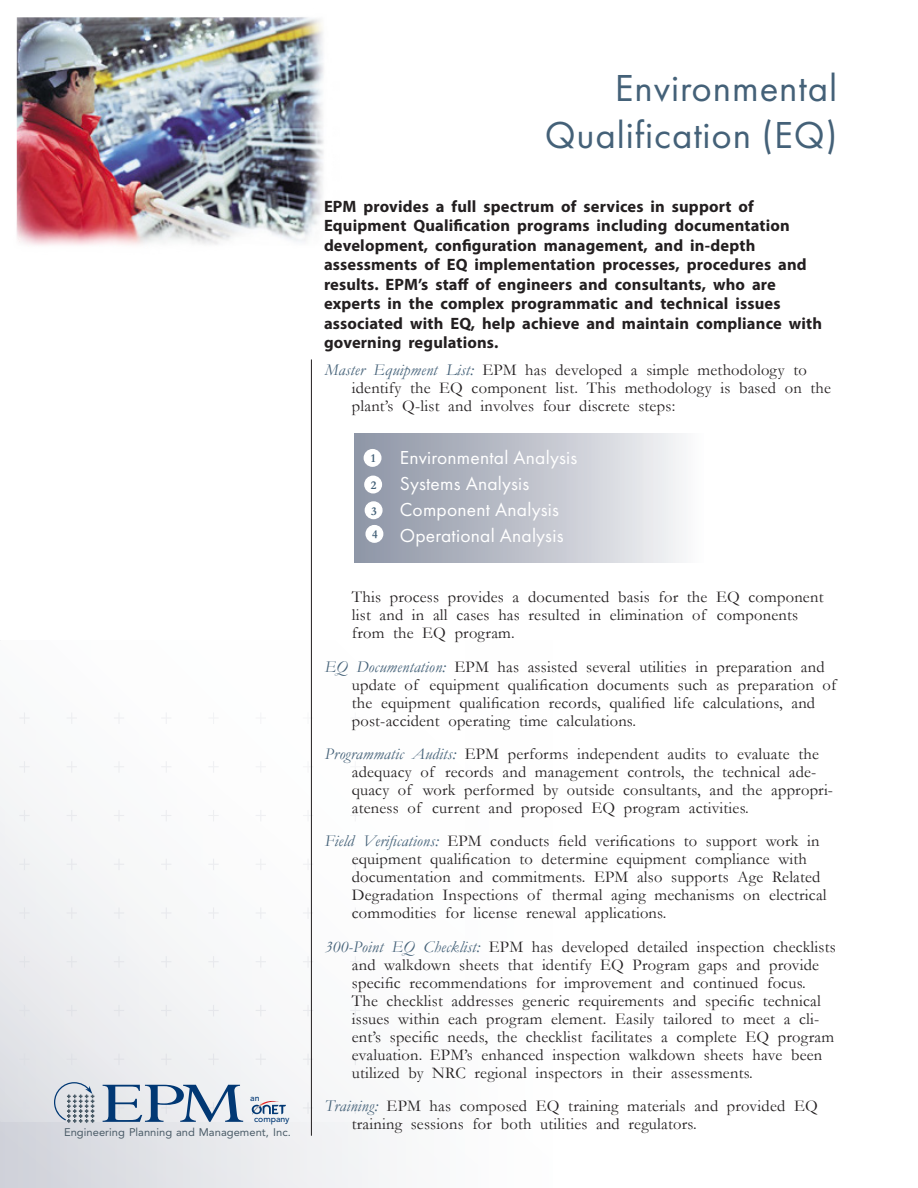
<style>
.page{position:relative;width:918px;height:1188px;background:#fff}
.page>*{position:absolute;margin:0;border:0;box-sizing:border-box;transform-origin:0 0}
.t1{font:64.8px "Perpetua";color:#013874;scale:1.39 1}
.Subhead_2A{font:39px/46.8px "Futura PT";letter-spacing:.02em;color:#446178;text-align:right}
.Subhead_2c{font:19.5px "Futura PT";letter-spacing:.01em;color:#fff}
.Body_2{font:16.5px/18px "Garamond";letter-spacing:.01em;color:#231f20}
.PageMaker_Defaults{font:700 16.5px/19.5px "Myriad Pro";letter-spacing:.01em;color:#231f20}
.PageMaker_Defaults-2{font:700 12px "Garamond";color:#446178}
.t2{font:11.1px "Avenir LT Std";letter-spacing:.005em;color:#4a5b67}
.t3{font:500 8.7px "Avenir LT Std";letter-spacing:-.005em;color:#013874}
.s1{font-style:italic;color:#446178}
</style>
<div class="page">
<div style="left:1px;top:640px;width:560px;height:547px;background:linear-gradient(to right,#d2d4dc,#fff)"></div>
<div style="left:1px;top:640px;width:464px;height:482px;background:linear-gradient(to right,#f0f1f3,#fff)"></div>
<svg style="left:350px;top:712px;width:10px;height:12px"></svg>
<svg style="left:303px;top:712px;width:10px;height:12px"></svg>
<svg style="left:256px;top:712px;width:10px;height:12px"></svg>
<svg style="left:208px;top:712px;width:11px;height:12px"></svg>
<svg style="left:161px;top:712px;width:10px;height:12px"></svg>
<svg style="left:114px;top:712px;width:10px;height:12px"></svg>
<svg style="left:67px;top:712px;width:10px;height:12px"></svg>
<svg style="left:19px;top:712px;width:11px;height:12px"></svg>
<svg style="left:350px;top:761px;width:10px;height:12px"></svg>
<svg style="left:303px;top:761px;width:10px;height:12px"></svg>
<svg style="left:256px;top:761px;width:10px;height:12px"></svg>
<svg style="left:208px;top:761px;width:11px;height:12px"></svg>
<svg style="left:161px;top:761px;width:10px;height:12px"></svg>
<svg style="left:114px;top:761px;width:10px;height:12px"></svg>
<svg style="left:67px;top:761px;width:10px;height:12px"></svg>
<svg style="left:19px;top:761px;width:11px;height:12px"></svg>
<svg style="left:350px;top:810px;width:10px;height:11px"></svg>
<svg style="left:303px;top:810px;width:10px;height:11px"></svg>
<svg style="left:256px;top:810px;width:10px;height:11px"></svg>
<svg style="left:208px;top:810px;width:11px;height:11px"></svg>
<svg style="left:161px;top:810px;width:10px;height:11px"></svg>
<svg style="left:114px;top:810px;width:10px;height:11px"></svg>
<svg style="left:67px;top:810px;width:10px;height:11px"></svg>
<svg style="left:19px;top:810px;width:11px;height:11px"></svg>
<svg style="left:350px;top:859px;width:10px;height:11px"></svg>
<svg style="left:303px;top:859px;width:10px;height:11px"></svg>
<svg style="left:256px;top:859px;width:10px;height:11px"></svg>
<svg style="left:208px;top:859px;width:11px;height:11px"></svg>
<svg style="left:161px;top:859px;width:10px;height:11px"></svg>
<svg style="left:114px;top:859px;width:10px;height:11px"></svg>
<svg style="left:67px;top:859px;width:10px;height:11px"></svg>
<svg style="left:19px;top:859px;width:11px;height:11px"></svg>
<svg style="left:350px;top:907px;width:10px;height:12px"></svg>
<svg style="left:303px;top:907px;width:10px;height:12px"></svg>
<svg style="left:256px;top:907px;width:10px;height:12px"></svg>
<svg style="left:208px;top:907px;width:11px;height:12px"></svg>
<svg style="left:161px;top:907px;width:10px;height:12px"></svg>
<svg style="left:114px;top:907px;width:10px;height:12px"></svg>
<svg style="left:67px;top:907px;width:10px;height:12px"></svg>
<svg style="left:19px;top:907px;width:11px;height:12px"></svg>
<svg style="left:350px;top:956px;width:10px;height:12px"></svg>
<svg style="left:303px;top:956px;width:10px;height:12px"></svg>
<svg style="left:256px;top:956px;width:10px;height:12px"></svg>
<svg style="left:208px;top:956px;width:11px;height:12px"></svg>
<svg style="left:161px;top:956px;width:10px;height:12px"></svg>
<svg style="left:114px;top:956px;width:10px;height:12px"></svg>
<svg style="left:67px;top:956px;width:10px;height:12px"></svg>
<svg style="left:19px;top:956px;width:11px;height:12px"></svg>
<svg style="left:350px;top:1005px;width:10px;height:11px"></svg>
<svg style="left:303px;top:1005px;width:10px;height:11px"></svg>
<svg style="left:256px;top:1005px;width:10px;height:11px"></svg>
<svg style="left:208px;top:1005px;width:11px;height:11px"></svg>
<svg style="left:161px;top:1005px;width:10px;height:11px"></svg>
<svg style="left:114px;top:1005px;width:10px;height:11px"></svg>
<svg style="left:67px;top:1005px;width:10px;height:11px"></svg>
<svg style="left:19px;top:1005px;width:11px;height:11px"></svg>
<svg style="left:350px;top:1054px;width:10px;height:11px"></svg>
<svg style="left:303px;top:1054px;width:10px;height:11px"></svg>
<svg style="left:256px;top:1054px;width:10px;height:11px"></svg>
<svg style="left:208px;top:1054px;width:11px;height:11px"></svg>
<svg style="left:161px;top:1054px;width:10px;height:11px"></svg>
<svg style="left:114px;top:1054px;width:10px;height:11px"></svg>
<svg style="left:67px;top:1054px;width:10px;height:11px"></svg>
<svg style="left:19px;top:1054px;width:11px;height:11px"></svg>
<svg style="left:350px;top:1102px;width:10px;height:12px"></svg>
<svg style="left:303px;top:1102px;width:10px;height:12px"></svg>
<svg style="left:208px;top:1102px;width:11px;height:12px"></svg>
<svg style="left:161px;top:1102px;width:10px;height:12px"></svg>
<svg style="left:114px;top:1102px;width:10px;height:12px"></svg>
<svg style="left:19px;top:1102px;width:11px;height:12px"></svg>
<img style="left:16px;top:17px;width:308px;height:229px">
<svg style="left:54px;top:1082px;width:40px;height:40px;background:#bac2cb"></svg>
<svg style="left:252px;top:1101px;width:34px;height:15px"></svg>
<hr style="left:311px;top:359px;width:1px;height:777px;background:#231f20">
<div style="left:355px;top:434px;width:351px;height:129px;background:linear-gradient(to right,#8b92a4,#f9f9fa)"></div>
<div style="left:365px;top:476px;width:16px;height:17px;background:#fff;border-radius:50%"></div>
<div style="left:364px;top:476px;width:18px;height:18px;border:2px solid #fff;border-radius:50%"></div>
<div style="left:364px;top:450px;width:17px;height:16px;background:#fff;border-radius:50%"></div>
<div style="left:364px;top:449px;width:18px;height:18px;border:2px solid #fff;border-radius:50%"></div>
<div style="left:365px;top:502px;width:17px;height:16px;background:#fff;border-radius:50%"></div>
<div style="left:365px;top:501px;width:18px;height:18px;border:2px solid #fff;border-radius:50%"></div>
<div style="left:366px;top:526px;width:17px;height:16px;background:#fff;border-radius:50%"></div>
<div style="left:365px;top:525px;width:18px;height:18px;border:2px solid #fff;border-radius:50%"></div>
<h1 class="t1" style="left:100px;top:1062px;width:107px">EPM</h1>
<p class="t3" style="left:250px;top:1093px;width:11px">an</p>
<p class="t3" style="left:254px;top:1114px;width:37px">company</p>
<p class="t2" style="left:64px;top:1125px;width:228px">Engineering Planning and Management, Inc.</p>
<p class="Subhead_2A" style="left:545px;top:64px;width:294px">Environmental<br>Qualification (EQ)</p>
<p class="PageMaker_Defaults" style="left:324px;top:196px;width:500px">EPM provides a full spectrum of services in support of Equipment Qualification programs including documentation development, configuration management, and in-depth assessments of EQ implementation processes, procedures and results. EPM’s staff of engineers and consultants, who are experts in the complex programmatic and technical issues associated with EQ, help achieve and maintain compliance with governing regulations.</p>
<p class="Body_2" style="left:352px;top:360px;width:481px;text-indent:-27px"><span class="s1">Master Equipment List:</span> EPM has developed a simple methodology to identify the EQ component list. This methodology is based on the plant’s Q-list and involves four discrete steps:</p>
<p class="PageMaker_Defaults-2" style="left:371px;top:450px;width:6px">1</p>
<p class="PageMaker_Defaults-2" style="left:371px;top:477px;width:7px">2</p>
<p class="PageMaker_Defaults-2" style="left:371px;top:503px;width:7px">3</p>
<p class="PageMaker_Defaults-2" style="left:372px;top:526px;width:7px">4</p>
<p class="Subhead_2c" style="left:400px;top:446px;width:179px">Environmental Analysis</p>
<p class="Subhead_2c" style="left:400px;top:472px;width:131px">Systems Analysis</p>
<p class="Subhead_2c" style="left:400px;top:498px;width:161px">Component Analysis</p>
<p class="Subhead_2c" style="left:400px;top:524px;width:165px">Operational Analysis</p>
<p class="Body_2" style="left:352px;top:588px;width:473px">This process provides a documented basis for the EQ component list and in all cases has resulted in elimination of components from the EQ program.</p>
<p class="Body_2" style="left:352px;top:657px;width:486px;text-indent:-27px"><span class="s1">EQ Documentation:</span> EPM has assisted several utilities in preparation and update of equipment qualification documents such as preparation of the equipment qualification records, qualified life calculations, and post-accident operating time calculations.</p>
<p class="Body_2" style="left:352px;top:744px;width:483px;text-indent:-27px"><span class="s1">Programmatic Audits:</span> EPM performs independent audits to evaluate the adequacy of records and management controls, the technical ade&shy;quacy of work performed by outside consultants, and the appropri&shy;ateness of current and proposed EQ program activities.</p>
<p class="Body_2" style="left:352px;top:832px;width:476px;text-indent:-27px"><span class="s1">Field Verifications:</span> EPM conducts field verifications to support work in equipment qualification to determine equipment compliance with documentation and commitments. EPM also supports Age Related Degradation Inspections of thermal aging mechanisms on electrical commodities for license renewal applications.</p>
<p class="Body_2" style="left:352px;top:937px;width:486px;text-indent:-27px"><span class="s1">300-Point EQ Checklist:</span> EPM has developed detailed inspection checklists and walkdown sheets that identify EQ Program gaps and provide specific recommendations for improvement and continued focus.<br>The checklist addresses generic requirements and specific technical issues within each program element. Easily tailored to meet a cli&shy;ent’s specific needs, the checklist facilitates a complete EQ program evaluation. EPM’s enhanced inspection walkdown sheets have been utilized by NRC regional inspectors in their assessments.</p>
<p class="Body_2" style="left:352px;top:1096px;width:467px;text-indent:-27px"><span class="s1">Training:</span> EPM has composed EQ training materials and provided EQ training sessions for both utilities and regulators.</p>
</div>
